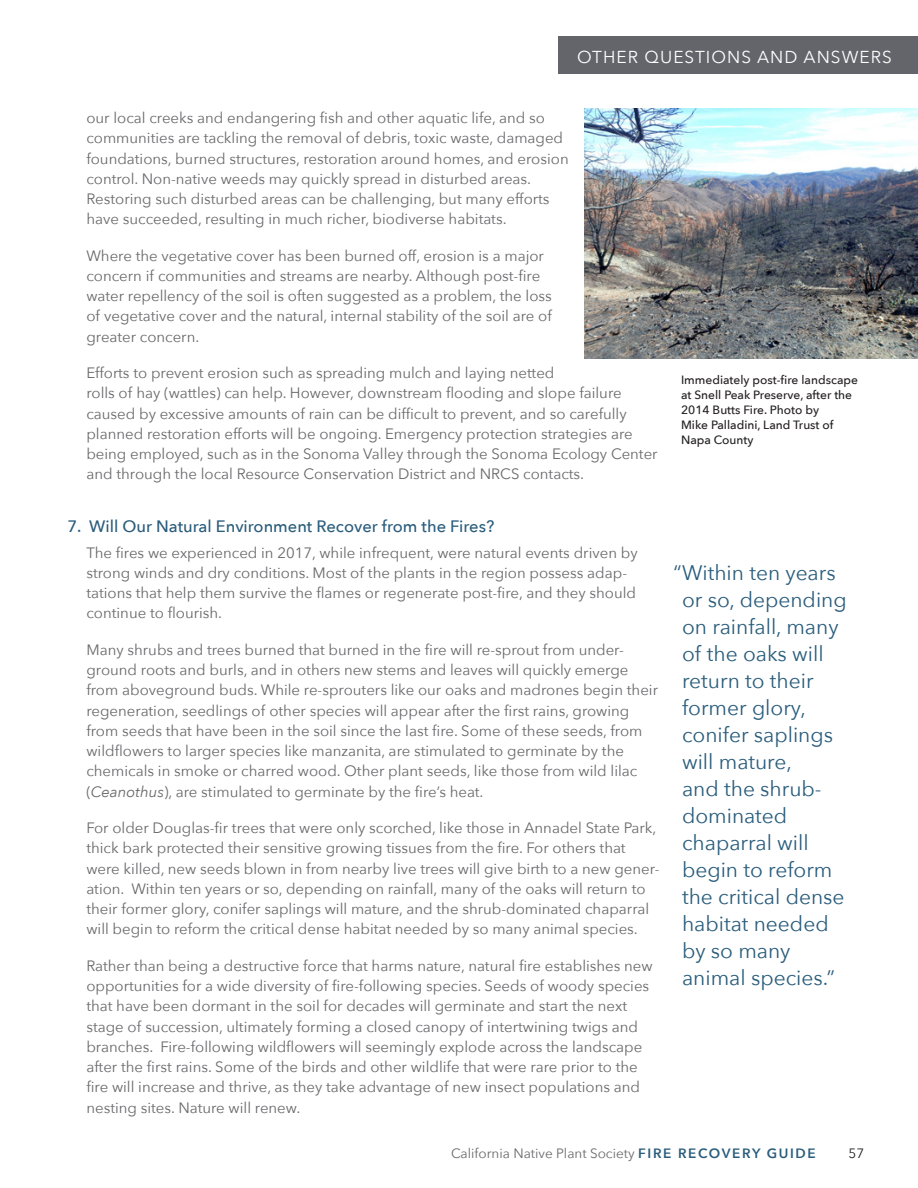
<style>
.page{position:relative;width:918px;height:1188px;background:#fff}
.page>*{position:absolute;margin:0;border:0;box-sizing:border-box;transform-origin:0 0}
.pull_quote_body{font:21px/27px "Avenir Next";color:#2a5d7c}
.top_headline_continu{font:17.25px "Avenir Next";letter-spacing:.06em;color:#fff}
.question{font:500 16.5px "Avenir Next";color:#2a5d7c}
.body_indent_more_spa{font:15px/20.2px "Avenir Next";color:#69696c}
.t1{font:13.5px "Avenir Next";color:#69696c}
.t2{font:13.5px "Avenir Next";color:#231f20}
.t3{font:500 12px/15px "Avenir Next";color:#231f20}
.s1{font-style:italic}
.s2{font-weight:600;color:#2a5d7c}
</style>
<div class="page">
<img style="left:584px;top:108px;width:334px;height:250px">
<div style="left:559px;top:36px;width:359px;height:38px;background:#64656a"></div>
<p class="top_headline_continu" style="left:577px;top:42px;width:316px">OTHER QUESTIONS AND ANSWERS</p>
<p class="body_indent_more_spa" style="left:86px;top:107px;width:484px">our local creeks and endangering fish and other aquatic life, and so communities are tackling the removal of debris, toxic waste, damaged foundations, burned structures, restoration around homes, and erosion control. Non-native weeds may quickly spread in disturbed areas.<br>Restoring such disturbed areas can be challenging, but many efforts have succeeded, resulting in much richer, biodiverse habitats.</p>
<p class="body_indent_more_spa" style="left:86px;top:245px;width:467px">Where the vegetative cover has been burned off, erosion is a major concern if communities and streams are nearby. Although post-fire water repellency of the soil is often suggested as a problem, the loss of vegetative cover and the natural, internal stability of the soil are of greater concern.</p>
<p class="body_indent_more_spa" style="left:86px;top:362px;width:573px">Efforts to prevent erosion such as spreading mulch and laying netted<br>rolls of hay (wattles) can help. However, downstream flooding and slope failure caused by excessive amounts of rain can be difficult to prevent, and so carefully planned restoration efforts will be ongoing. Emergency protection strategies are being employed, such as in the Sonoma Valley through the Sonoma Ecology Center and through the local Resource Conservation District and NRCS contacts.</p>
<p class="question" style="left:68px;top:512px;width:428px">7. Will Our Natural Environment Recover from the Fires?</p>
<p class="body_indent_more_spa" style="left:86px;top:542px;width:553px">The fires we experienced in 2017, while infrequent, were natural events driven by strong winds and dry conditions. Most of the plants in the region possess adap&shy;tations that help them survive the flames or regenerate post-fire, and they should continue to flourish.</p>
<p class="body_indent_more_spa" style="left:86px;top:639px;width:573px">Many shrubs and trees burned that burned in the fire will re-sprout from under&shy;ground roots and burls, and in others new stems and leaves will quickly emerge from aboveground buds. While re-sprouters like our oaks and madrones begin their regeneration, seedlings of other species will appear after the first rains, growing from seeds that have been in the soil since the last fire. Some of these seeds, from wildflowers to larger species like manzanita, are stimulated to germinate by the chemicals in smoke or charred wood. Other plant seeds, like those from wild lilac (<span class="s1">Ceanothus</span>), are stimulated to germinate by the fire’s heat.</p>
<p class="body_indent_more_spa" style="left:86px;top:817px;width:575px">For older Douglas-fir trees that were only scorched, like those in Annadel State Park, thick bark protected their sensitive growing tissues from the fire. For others that were killed, new seeds blown in from nearby live trees will give birth to a new gener&shy;ation. Within ten years or so, depending on rainfall, many of the oaks will return to their former glory, conifer saplings will mature, and the shrub-dominated chaparral will begin to reform the critical dense habitat needed by so many animal species.</p>
<p class="body_indent_more_spa" style="left:86px;top:955px;width:568px">Rather than being a destructive force that harms nature, natural fire establishes new opportunities for a wide diversity of fire-following species. Seeds of woody species that have been dormant in the soil for decades will germinate and start the next stage of succession, ultimately forming a closed canopy of intertwining twigs and branches. Fire-following wildflowers will seemingly explode across the landscape after the first rains. Some of the birds and other wildlife that were rare prior to the fire will increase and thrive, as they take advantage of new insect populations and nesting sites. Nature will renew.</p>
<p class="t3" style="left:681px;top:372px;width:178px">Immediately post-fire landscape at Snell Peak Preserve, after the<br>2014 Butts Fire. Photo by<br>Mike Palladini, Land Trust of<br>Napa County</p>
<p class="pull_quote_body" style="left:682px;top:558px;width:166px;text-indent:-9px">“Within ten years or so, depending on rainfall, many of the oaks will return to their former glory, conifer saplings will mature,<br>and the shrub&shy;dominated chaparral will begin to reform the critical dense habitat needed by so many animal species.”</p>
<p class="t1" style="left:451px;top:1142px;width:366px">California Native Plant Society <span class="s2">FIRE RECOVERY GUIDE</span></p>
<p class="t2" style="left:849px;top:1142px;width:17px">57</p>
</div>
